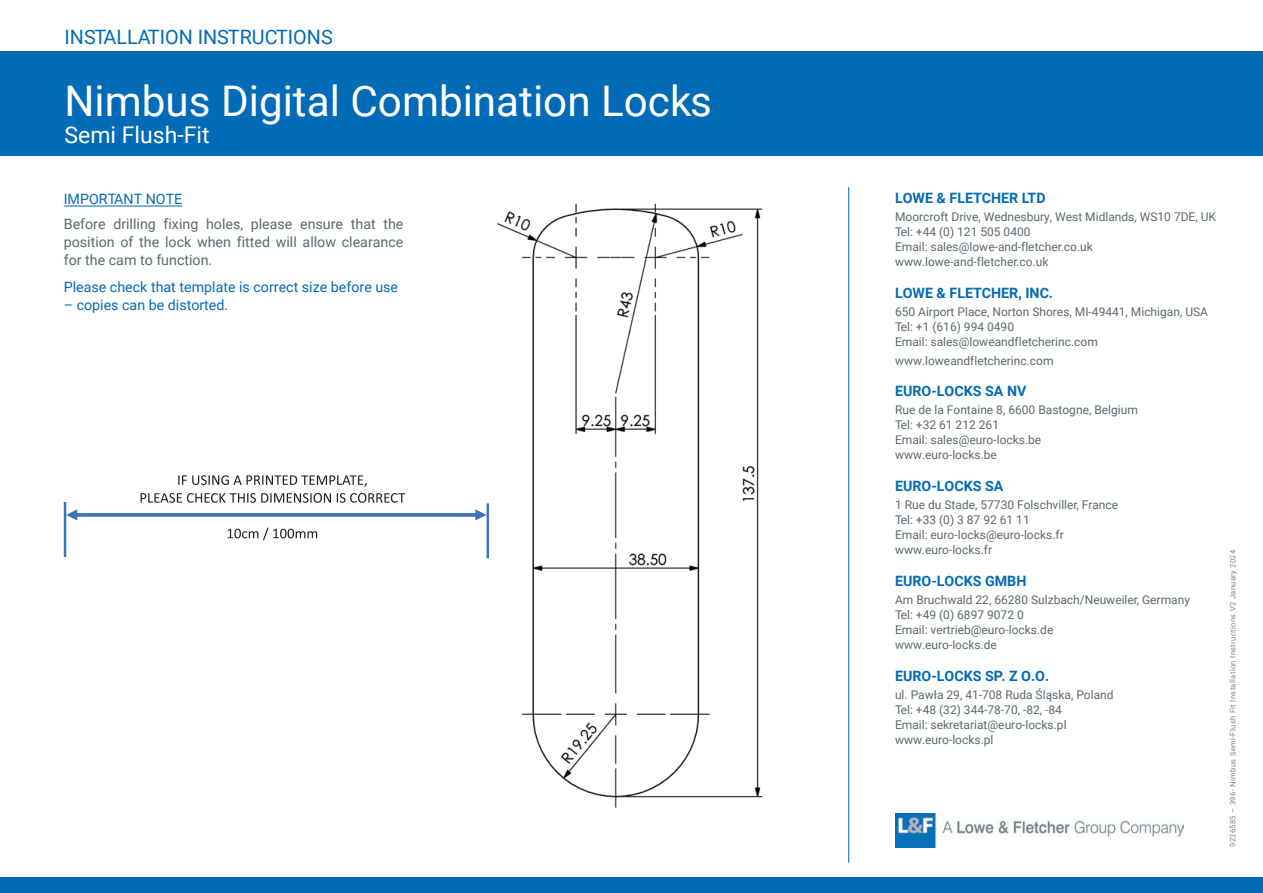
<style>
.page{position:relative;width:1263px;height:893px;background:#fff}
.page>*{position:absolute;margin:0;border:0;box-sizing:border-box;transform-origin:0 0}
.t1{font:42.15px "Roboto";color:#fff}
.t2{font:23.1px "Roboto";color:#fff}
.t3{font:19.8px "Roboto";color:#006bb6}
.t4{font:14.25px/18px "Roboto";color:#5c6771;text-align:justify}
.t5{font:700 14.25px "Roboto";color:#006bb6}
.t6{font:14.25px "Roboto";color:#006bb6}
.t7{font:12px/15px "Roboto";color:#5c6771}
.t8{font:7.5px "Roboto";letter-spacing:.05em;color:#808080}
</style>
<div class="page">
<img style="left:486px;top:203px;width:277px;height:605px">
<hr style="left:64px;top:206px;width:118px;height:1px;background:#006bb6">
<div style="left:0;top:878px;width:1263px;height:15px;background:#006bb6"></div>
<hr style="left:848px;top:187px;width:1px;height:676px;background:#006bb6">
<div style="left:0;top:51px;width:1263px;height:105px;background:#006bb6"></div>
<img style="left:895px;top:814px;width:288px;height:33px">
<svg style="left:66px;top:509px;width:420px;height:11px"></svg>
<hr style="left:64px;top:502px;width:2px;height:55px;background:#3d73ba">
<hr style="left:487px;top:503px;width:2px;height:55px;background:#3d73ba">
<svg style="left:178px;top:475px;width:189px;height:12px"></svg>
<svg style="left:141px;top:493px;width:190px;height:10px"></svg>
<svg style="left:337px;top:493px;width:68px;height:10px"></svg>
<svg style="left:228px;top:528px;width:89px;height:12px"></svg>
<h3 class="t3" style="left:65px;top:23px;width:270px">INSTALLATION INSTRUCTIONS</h3>
<h1 class="t1" style="left:65px;top:72px;width:649px">Nimbus Digital Combination Locks</h1>
<h2 class="t2" style="left:65px;top:118px;width:147px">Semi Flush-Fit</h2>
<p class="t6" style="left:64px;top:189px;width:120px">IMPORTANT NOTE</p>
<p class="t4" style="left:64px;top:215px;width:341px">Before drilling fixing holes, please ensure that the position of the lock when fitted will allow clearance for the cam to function.</p>
<p class="t6" style="left:64px;top:277px;width:336px">Please check that template is correct size before use</p>
<p class="t6" style="left:64px;top:295px;width:166px">– copies can be distorted.</p>
<p class="t5" style="left:895px;top:188px;width:152px">LOWE &amp; FLETCHER LTD</p>
<p class="t7" style="left:895px;top:209px;width:323px">Moorcroft Drive, Wednesbury, West Midlands, WS10 7DE, UK Tel: +44 (0) 121 505 0400<br>Email: sales@lowe-and-fletcher.co.uk www.lowe-and-fletcher.co.uk</p>
<p class="t5" style="left:895px;top:283px;width:160px">LOWE &amp; FLETCHER, INC.</p>
<p class="t7" style="left:895px;top:304px;width:315px">650 Airport Place, Norton Shores, MI-49441, Michigan, USA<br>Tel: +1 (616) 994 0490<br>Email: sales@loweandfletcherinc.com</p>
<p class="t7" style="left:895px;top:353px;width:160px">www.loweandfletcherinc.com</p>
<p class="t5" style="left:895px;top:381px;width:133px">EURO-LOCKS SA NV</p>
<p class="t7" style="left:895px;top:402px;width:244px">Rue de la Fontaine 8, 6600 Bastogne, Belgium<br>Tel: +32 61 212 261<br>Email: sales@euro-locks.be www.euro-locks.be</p>
<p class="t5" style="left:895px;top:476px;width:110px">EURO-LOCKS SA</p>
<p class="t7" style="left:895px;top:497px;width:225px">1 Rue du Stade, 57730 Folschviller, France<br>Tel: +33 (0) 3 87 92 61 11<br>Email: euro-locks@euro-locks.fr www.euro-locks.fr</p>
<p class="t5" style="left:895px;top:571px;width:133px">EURO-LOCKS GMBH</p>
<p class="t7" style="left:895px;top:592px;width:296px">Am Bruchwald 22, 66280 Sulzbach/Neuweiler, Germany<br>Tel: +49 (0) 6897 9072 0<br>Email: vertrieb@euro-locks.de<br>www.euro-locks.de</p>
<p class="t5" style="left:895px;top:666px;width:156px">EURO-LOCKS SP. Z O.O.</p>
<p class="t7" style="left:895px;top:687px;width:220px">ul. Pawła 29, 41-708 Ruda Śląska, Poland<br>Tel: +48 (32) 344-78-70, -82, -84<br>Email: sekretariat@euro-locks.pl www.euro-locks.pl</p>
<p class="t8" style="left:1227px;top:847px;width:299px;rotate:-90deg">9226585 – 396- Nimbus Semi-Flush Fit Installation Instructions V2 January 2024</p>
</div>
